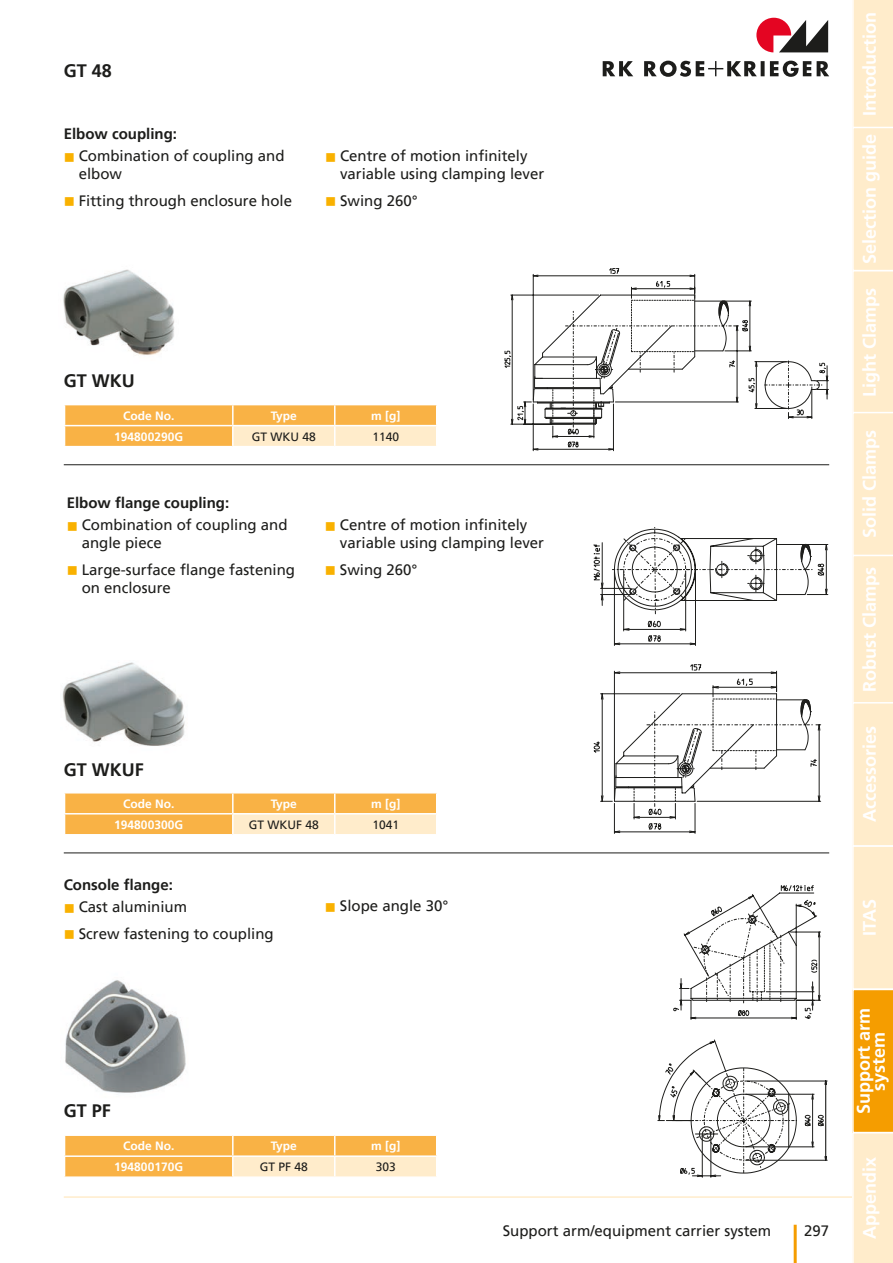
<style>
.page{position:relative;width:893px;height:1263px;background:#fff}
.page>*{position:absolute;margin:0;border:0;box-sizing:border-box;transform-origin:0 0}
.t1{font:700 18px/15px "Frutiger LT Pro";color:#fff;text-align:center}
.t2{font:700 18px "Frutiger LT Pro";color:#1d1d1b}
.t3{font:15px/18px "Frutiger LT Pro";color:#1d1d1b}
.t4{font:700 15px "Frutiger LT Pro";color:#1d1d1b}
.t5{font:700 12px "Frutiger LT Pro";color:#fff}
.t6{font:12px "Frutiger LT Pro";color:#1d1d1b}
</style>
<div class="page">
<hr style="left:0;top:0;width:1px;height:77px;background:#575756">
<hr style="left:794px;top:1225px;width:3px;height:38px;background:#f59d00">
<hr style="left:64px;top:1196px;width:829px;height:2px;background:#ffeccb">
<svg style="left:852px;top:0;width:41px;height:1263px;background:#fde4b7"></svg>
<svg style="left:779px;top:20px;width:49px;height:32px"></svg>
<svg style="left:756px;top:18px;width:35px;height:34px"></svg>
<svg style="left:603px;top:61px;width:226px;height:16px"></svg>
<svg style="left:658px;top:885px;width:169px;height:292px"></svg>
<hr style="left:64px;top:852px;width:765px;height:1px;background:#1d1d1b">
<hr style="left:64px;top:464px;width:765px;height:1px;background:#1d1d1b">
<img style="left:63px;top:269px;width:112px;height:86px">
<img style="left:62px;top:662px;width:123px;height:84px">
<img style="left:65px;top:980px;width:121px;height:113px">
<svg style="left:64px;top:405px;width:373px;height:42px;background:#fac676"></svg>
<svg style="left:64px;top:793px;width:373px;height:42px;background:#fac676"></svg>
<svg style="left:64px;top:1135px;width:373px;height:42px;background:#fac676"></svg>
<svg style="left:511px;top:294px;width:102px;height:156px"></svg>
<hr style="left:533px;top:449px;width:80px;height:1px;background:#1d1d1b">
<hr style="left:533px;top:404px;width:1px;height:47px;background:#1d1d1b">
<hr style="left:613px;top:404px;width:1px;height:47px;background:#1d1d1b">
<hr style="left:512px;top:295px;width:1px;height:129px;background:#1d1d1b">
<hr style="left:511px;top:424px;width:60px;height:1px;background:#1d1d1b">
<hr style="left:511px;top:295px;width:88px;height:1px;background:#1d1d1b">
<svg style="left:524px;top:274px;width:304px;height:164px"></svg>
<hr style="left:827px;top:366px;width:1px;height:33px;background:#1d1d1b">
<hr style="left:614px;top:832px;width:81px;height:1px;background:#1d1d1b">
<hr style="left:614px;top:803px;width:1px;height:30px;background:#1d1d1b">
<hr style="left:695px;top:803px;width:1px;height:30px;background:#1d1d1b">
<svg style="left:601px;top:527px;width:227px;height:292px"></svg>
<hr style="left:602px;top:543px;width:1px;height:62px;background:#1d1d1b">
<p class="t2" style="left:64px;top:60px;width:50px">GT 48</p>
<p class="t4" style="left:64px;top:125px;width:115px">Elbow coupling:</p>
<p class="t3" style="left:79px;top:147px;width:207px">Combination of coupling and elbow</p>
<p class="t3" style="left:79px;top:191px;width:215px">Fitting through enclosure hole</p>
<p class="t3" style="left:340px;top:147px;width:206px">Centre of motion infinitely variable using clamping lever</p>
<p class="t3" style="left:340px;top:191px;width:79px">Swing 260°</p>
<p class="t2" style="left:64px;top:370px;width:73px">GT WKU</p>
<p class="t5" style="left:123px;top:408px;width:53px">Code No.</p>
<p class="t5" style="left:271px;top:408px;width:28px">Type</p>
<p class="t5" style="left:371px;top:408px;width:31px">m [g]</p>
<p class="t5" style="left:114px;top:429px;width:70px">194800290G</p>
<p class="t6" style="left:252px;top:429px;width:66px">GT WKU 48</p>
<p class="t6" style="left:372px;top:429px;width:28px">1140</p>
<p class="t4" style="left:67px;top:494px;width:164px">Elbow flange coupling:</p>
<p class="t3" style="left:82px;top:516px;width:207px">Combination of coupling and angle piece</p>
<p class="t3" style="left:82px;top:561px;width:215px">Large-surface flange fastening on enclosure</p>
<p class="t3" style="left:340px;top:516px;width:206px">Centre of motion infinitely variable using clamping lever</p>
<p class="t3" style="left:340px;top:561px;width:79px">Swing 260°</p>
<p class="t2" style="left:64px;top:759px;width:82px">GT WKUF</p>
<p class="t5" style="left:123px;top:796px;width:53px">Code No.</p>
<p class="t5" style="left:271px;top:796px;width:28px">Type</p>
<p class="t5" style="left:371px;top:796px;width:31px">m [g]</p>
<p class="t5" style="left:114px;top:817px;width:70px">194800300G</p>
<p class="t6" style="left:249px;top:817px;width:72px">GT WKUF 48</p>
<p class="t6" style="left:372px;top:817px;width:28px">1041</p>
<p class="t4" style="left:64px;top:876px;width:111px">Console flange:</p>
<p class="t3" style="left:79px;top:894px;width:197px;line-height:26.5px">Cast aluminium<br>Screw fastening to coupling</p>
<p class="t2" style="left:64px;top:1100px;width:49px">GT PF</p>
<p class="t3" style="left:340px;top:897px;width:110px">Slope angle 30°</p>
<p class="t5" style="left:123px;top:1139px;width:53px">Code No.</p>
<p class="t5" style="left:271px;top:1139px;width:28px">Type</p>
<p class="t5" style="left:371px;top:1139px;width:31px">m [g]</p>
<p class="t5" style="left:114px;top:1160px;width:70px">194800170G</p>
<p class="t6" style="left:260px;top:1160px;width:50px">GT PF 48</p>
<p class="t6" style="left:376px;top:1160px;width:22px">303</p>
<p class="t3" style="left:503px;top:1222px;width:270px">Support arm/equipment carrier system</p>
<p class="t3" style="left:804px;top:1222px;width:27px">297</p>
<p class="t1" style="left:862px;top:116px;width:106px;rotate:-90deg">Introduction</p>
<p class="t1" style="left:862px;top:264px;width:132px;rotate:-90deg">Selection guide</p>
<p class="t1" style="left:862px;top:397px;width:111px;rotate:-90deg">Light Clamps</p>
<p class="t1" style="left:862px;top:538px;width:110px;rotate:-90deg">Solid Clamps</p>
<p class="t1" style="left:862px;top:692px;width:126px;rotate:-90deg">Robust Clamps</p>
<p class="t1" style="left:862px;top:822px;width:97px;rotate:-90deg">Accessories</p>
<p class="t1" style="left:862px;top:936px;width:38px;rotate:-90deg">ITAS</p>
<p class="t1" style="left:856px;top:1114px;width:108px;rotate:-90deg">Support arm system</p>
<p class="t1" style="left:862px;top:1239px;width:84px;rotate:-90deg">Appendix</p>
</div>
